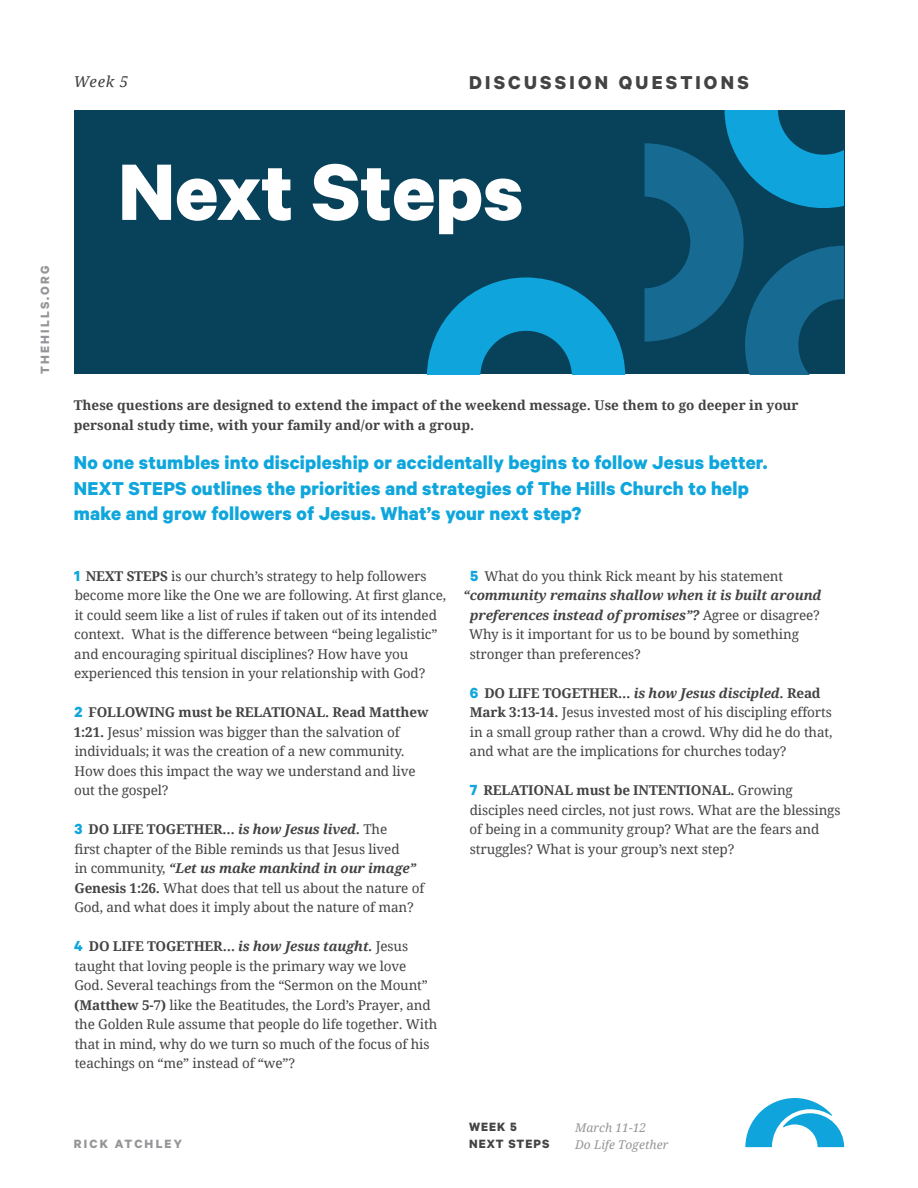
<style>
.page{position:relative;width:918px;height:1188px;background:#fff}
.page>*{position:absolute;margin:0;border:0;box-sizing:border-box;transform-origin:0 0}
.t1{font:700 90px "Calibre";color:#fff}
.t2{font:700 21px/25.5px "Calibre";letter-spacing:.01em;color:#0ea6dc}
.t3{font:700 21px "Calibre";letter-spacing:.155em;color:#434343}
.t4{font:italic 15px "Droid Serif";color:#3e3e40}
.t5{font:13.5px/19.5px "Droid Serif";letter-spacing:-.01em;color:#434343}
.t6{font:700 13.5px/19.5px "Droid Serif";color:#434343}
.t7{font:italic 700 13.5px "Droid Serif";letter-spacing:-.01em;color:#434343}
.t8{font:700 13.5px "Calibre";letter-spacing:.16em;color:#939598}
.t9{font:700 13.5px "Calibre";letter-spacing:.075em;color:#434343}
.t10{font:italic 12px "Droid Serif";letter-spacing:.005em;color:#939598}
.s1{font-family:"Calibre";font-weight:700;font-size:16.5px;color:#0ea6dc}
.s2{font-weight:700}
.s3{font-weight:700;font-style:italic}
.s4{font-weight:400;font-style:normal}
</style>
<div class="page">
<svg style="left:745px;top:1098px;width:99px;height:49px"></svg>
<div style="left:74px;top:111px;width:770px;height:263px;background:#07415a"></div>
<svg style="left:427px;top:277px;width:198px;height:97px"></svg>
<svg style="left:644px;top:111px;width:199px;height:263px"></svg>
<p class="t4" style="left:74px;top:71px;width:56px">Week 5</p>
<p class="t3" style="left:469px;top:70px;width:281px">DISCUSSION QUESTIONS</p>
<p class="t8" style="left:37px;top:374px;width:110px;rotate:-90deg">THEHILLS.ORG</p>
<p class="t1" style="left:118px;top:137px;width:407px">Next Steps</p>
<p class="t6" style="left:74px;top:395px;width:726px">These questions are designed to extend the impact of the weekend message. Use them to go deeper in your personal study time, with your family and/or with a group.</p>
<p class="t2" style="left:74px;top:449px;width:695px">No one stumbles into discipleship or accidentally begins to follow Jesus better.<br>NEXT STEPS outlines the priorities and strategies of The Hills Church to help make and grow followers of Jesus. What’s your next step?</p>
<p class="t5" style="left:74px;top:566px;width:373px"><span class="s1">1</span> <span class="s2">NEXT STEPS</span> is our church’s strategy to help followers become more like the One we are following. At first glance, it could seem like a list of rules if taken out of its intended context. What is the difference between “being legalistic” and encouraging spiritual disciplines? How have you experienced this tension in your relationship with God?</p>
<p class="t5" style="left:74px;top:702px;width:356px"><span class="s1">2</span> <span class="s2">FOLLOWING must be RELATIONAL. Read Matthew<br>1:21.</span> Jesus’ mission was bigger than the salvation of individuals; it was the creation of a new community.</p>
<p class="t5" style="left:74px;top:761px;width:343px">How does this impact the way we understand and live</p>
<p class="t5" style="left:74px;top:780px;width:96px">out the gospel?</p>
<p class="t5" style="left:74px;top:819px;width:351px"><span class="s1">3</span> <span class="s2">DO LIFE TOGETHER…</span> <span class="s3">is how Jesus lived.</span> The<br>first chapter of the Bible reminds us that Jesus lived<br>in community, <span class="s3">“Let us make mankind in our image” </span><span class="s2">Genesis 1:26.</span> What does that tell us about the nature of God, and what does it imply about the nature of man?</p>
<p class="t5" style="left:74px;top:936px;width:365px"><span class="s1">4</span> <span class="s2">DO LIFE TOGETHER…</span> <span class="s3">is how Jesus taught.</span> Jesus taught that loving people is the primary way we love God. Several teachings from the “Sermon on the Mount” <span class="s2">(Matthew 5-7)</span> like the Beatitudes, the Lord’s Prayer, and the Golden Rule assume that people do life together. With that in mind, why do we turn so much of the focus of his teachings on “me” instead of “we”?</p>
<p class="t5" style="left:470px;top:566px;width:314px"><span class="s1">5</span> What do you think Rick meant by his statement</p>
<p class="t7" style="left:463px;top:586px;width:360px">“community remains shallow when it is built around</p>
<p class="t7" style="left:470px;top:605px;width:351px">preferences instead of promises”? <span class="s4">Agree or disagree?</span></p>
<p class="t5" style="left:469px;top:624px;width:331px">Why is it important for us to be bound by something</p>
<p class="t5" style="left:470px;top:644px;width:172px">stronger than preferences?</p>
<p class="t5" style="left:470px;top:683px;width:364px"><span class="s1">6</span> <span class="s2">DO LIFE TOGETHER…</span> <span class="s3">is how Jesus discipled.</span> <span class="s2">Read Mark 3:13-14.</span> Jesus invested most of his discipling efforts in a small group rather than a crowd. Why did he do that, and what are the implications for churches today?</p>
<p class="t5" style="left:470px;top:780px;width:372px"><span class="s1">7</span> <span class="s2">RELATIONAL must be INTENTIONAL.</span> Growing disciples need circles, not just rows. What are the blessings of being in a community group? What are the fears and struggles? What is your group’s next step?</p>
<p class="t8" style="left:74px;top:1136px;width:110px">RICK ATCHLEY</p>
<p class="t9" style="left:469px;top:1119px;width:49px">WEEK 5</p>
<p class="t10" style="left:575px;top:1119px;width:73px">March 11-12</p>
<p class="t9" style="left:469px;top:1136px;width:82px">NEXT STEPS</p>
<p class="t10" style="left:575px;top:1136px;width:95px">Do Life Together</p>
</div>
